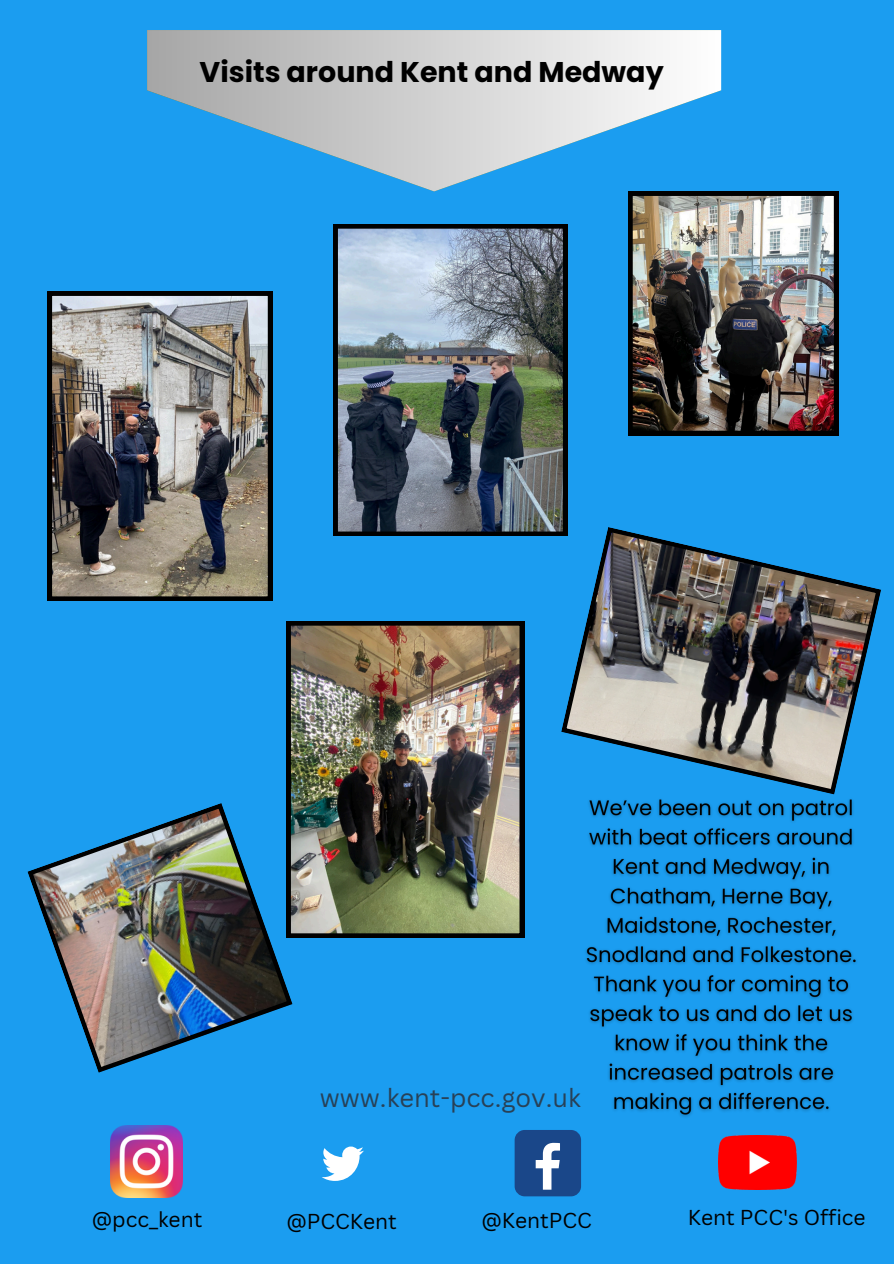
<style>
.page{position:relative;width:894px;height:1264px;background:#fff}
.page>*{position:absolute;margin:0;border:0;box-sizing:border-box;transform-origin:0 0}
.t1{font:700 28.5px "Poppins";color:#000}
.t2{font:25.5px "Canva Sans";color:#284157}
.t3{font:21px "Canva Sans";color:#000}
</style>
<div class="page">
<div style="left:0;top:0;width:893px;height:1263px;background:#1b9df0"></div>
<img style="left:111px;top:1125px;width:72px;height:72px">
<svg style="left:322px;top:1146px;width:42px;height:35px"></svg>
<div style="left:514px;top:1129px;width:67px;height:67px;background:#1a4789;border-radius:10px"></div>
<svg style="left:535px;top:1142px;width:25px;height:47px"></svg>
<img style="left:718px;top:1135px;width:78px;height:53px">
<img style="left:48px;top:291px;width:224px;height:310px">
<img style="left:628px;top:191px;width:210px;height:244px">
<img style="left:561px;top:527px;width:319px;height:265px">
<svg style="left:147px;top:30px;width:573px;height:161px"></svg>
<img style="left:333px;top:224px;width:234px;height:312px">
<img style="left:27px;top:803px;width:265px;height:269px">
<img style="left:286px;top:621px;width:238px;height:316px">
<img style="left:586px;top:792px;width:270px;height:325px">
<p class="t1" style="left:199px;top:52px;width:465px">Visits around Kent and Medway</p>
<p class="t2" style="left:320px;top:1079px;width:262px">www.kent-pcc.gov.uk</p>
<h1 class="t3" style="left:92px;top:1204px;width:112px">@pcc_kent</h1>
<p class="t3" style="left:286px;top:1206px;width:112px">@PCCKent</p>
<p class="t3" style="left:481px;top:1205px;width:112px">@KentPCC</p>
<p class="t3" style="left:687px;top:1202px;width:179px">Kent PCC's Office</p>
</div>
